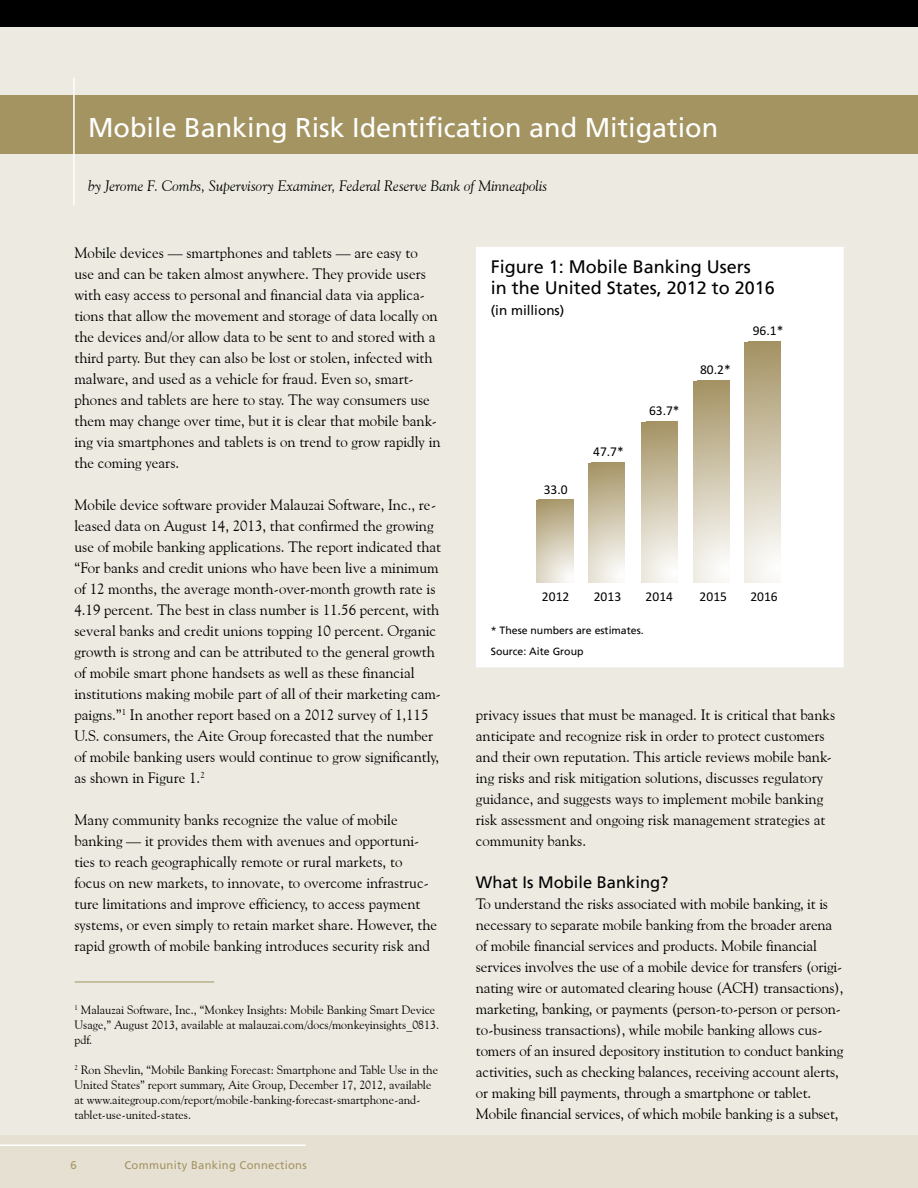
<style>
.page{position:relative;width:918px;height:1188px;background:#fff}
.page>*{position:absolute;margin:0;border:0;box-sizing:border-box;transform-origin:0 0}
.t1{font:27px "Frutiger LT";color:#fff}
.t2{font:18px/21px "Frutiger LT";color:#000}
.t3{font:16.5px "Frutiger LT";color:#000}
.t4{font:15px/21px "Goudy Old Style BT";color:#000}
.t5{font:italic 15px "Goudy Old Style BT";letter-spacing:.005em;color:#000}
.t6{font:13.5px "Calibri";color:#000}
.t7{font:13.5px "Frutiger LT";color:#000}
.t8{font:12px/15px "Goudy Old Style BT";color:#000}
.t9{font:11.25px "Frutiger LT";letter-spacing:.025em;color:#a39462}
.t10{font:10.5px/21.6px "Frutiger LT";color:#000}
</style>
<div class="page">
<div style="left:0;top:0;width:918px;height:28px;background:#000"></div>
<div style="left:0;top:1128px;width:918px;height:60px;background:#e6e0d3"></div>
<hr style="left:0;top:1144px;width:306px;height:2px;background:#fff">
<div style="left:0;top:28px;width:918px;height:1107px;background:#edeae1"></div>
<div style="left:0;top:96px;width:918px;height:58px;background:#a39462"></div>
<hr style="left:73px;top:78px;width:2px;height:127px;background:#fff">
<hr style="left:75px;top:982px;width:139px;height:1px;background:#a39462">
<div style="left:476px;top:247px;width:368px;height:420px;background:#fff"></div>
<svg style="left:537px;top:499px;width:37px;height:83px;background:#cfc6ae"></svg>
<svg style="left:588px;top:463px;width:37px;height:119px;background:#d0c7b0"></svg>
<div style="left:641px;top:422px;width:36px;height:160px;background:linear-gradient(to bottom,#a69567,#fdfcfb)"></div>
<div style="left:694px;top:380px;width:35px;height:202px;background:linear-gradient(to bottom,#a59465,#fefefe)"></div>
<div style="left:745px;top:341px;width:36px;height:241px;background:linear-gradient(to bottom,#a59364,#fff)"></div>
<h1 class="t1" style="left:88px;top:112px;width:632px">Mobile Banking Risk Identification and Mitigation</h1>
<p class="t5" style="left:88px;top:177px;width:461px">by Jerome F. Combs, Supervisory Examiner, Federal Reserve Bank of Minneapolis</p>
<p class="t4" style="left:74px;top:242px;width:368px">Mobile devices — smartphones and tablets — are easy to use and can be taken almost anywhere. They provide users with easy access to personal and financial data via applica&shy;tions that allow the movement and storage of data locally on the devices and/or allow data to be sent to and stored with a third party. But they can also be lost or stolen, infected with malware, and used as a vehicle for fraud. Even so, smart&shy;phones and tablets are here to stay. The way consumers use them may change over time, but it is clear that mobile bank&shy;ing via smartphones and tablets is on trend to grow rapidly in the coming years.</p>
<p class="t4" style="left:74px;top:494px;width:368px">Mobile device software provider Malauzai Software, Inc., re&shy;leased data on August 14, 2013, that confirmed the growing use of mobile banking applications. The report indicated that “For banks and credit unions who have been live a minimum of 12 months, the average month-over-month growth rate is 4.19 percent. The best in class number is 11.56 percent, with several banks and credit unions topping 10 percent. Organic growth is strong and can be attributed to the general growth of mobile smart phone handsets as well as these financial institutions making mobile part of all of their marketing cam&shy;paigns.”<sup>1</sup> In another report based on a 2012 survey of 1,115<br>U.S. consumers, the Aite Group forecasted that the number of mobile banking users would continue to grow significantly, as shown in Figure 1.<sup>2</sup></p>
<p class="t4" style="left:74px;top:809px;width:364px">Many community banks recognize the value of mobile banking — it provides them with avenues and opportuni&shy;ties to reach geographically remote or rural markets, to<br>focus on new markets, to innovate, to overcome infrastruc&shy;ture limitations and improve efficiency, to access payment systems, or even simply to retain market share. However, the rapid growth of mobile banking introduces security risk and</p>
<p class="t8" style="left:74px;top:1002px;width:366px"><sup>1</sup> Malauzai Software, Inc., “Monkey Insights: Mobile Banking Smart Device<br>Usage,” August 2013, available at malauzai.com/docs/monkeyinsights_0813. pdf.</p>
<p class="t8" style="left:74px;top:1062px;width:365px"><sup>2</sup> Ron Shevlin, “Mobile Banking Forecast: Smartphone and Table Use in the United States” report summary, Aite Group, December 17, 2012, available at www.aitegroup.com/report/mobile-banking-forecast-smartphone-and&shy;tablet-use-united-states.</p>
<p class="t9" style="left:71px;top:1159px;width:8px">6</p>
<p class="t9" style="left:125px;top:1159px;width:184px">Community Banking Connections</p>
<p class="t2" style="left:491px;top:256px;width:286px">Figure 1: Mobile Banking Users<br>in the U nited States, 2012 to 2016</p>
<p class="t7" style="left:491px;top:302px;width:75px">(in millions)</p>
<p class="t6" style="left:544px;top:481px;width:25px">33.0</p>
<p class="t6" style="left:593px;top:443px;width:32px">47.7*</p>
<p class="t6" style="left:649px;top:403px;width:32px">63.7*</p>
<p class="t6" style="left:700px;top:361px;width:32px">80.2*</p>
<p class="t6" style="left:753px;top:322px;width:32px">96.1*</p>
<p class="t6" style="left:542px;top:589px;width:29px">2012</p>
<p class="t6" style="left:594px;top:589px;width:29px">2013</p>
<p class="t6" style="left:646px;top:589px;width:29px">2014</p>
<p class="t6" style="left:700px;top:589px;width:29px">2015</p>
<p class="t6" style="left:750px;top:589px;width:29px">2016</p>
<p class="t10" style="left:491px;top:619px;width:154px">* These numbers are estimates.<br>Source: Aite Group</p>
<p class="t4" style="left:476px;top:704px;width:361px">privacy issues that must be managed. It is critical that banks anticipate and recognize risk in order to protect customers and their own reputation. This article reviews mobile bank&shy;ing risks and risk mitigation solutions, discusses regulatory guidance, and suggests ways to implement mobile banking risk assessment and ongoing risk management strategies at community banks.</p>
<p class="t3" style="left:476px;top:872px;width:194px">What Is Mobile Banking?</p>
<p class="t4" style="left:476px;top:893px;width:369px">To understand the risks associated with mobile banking, it is necessary to separate mobile banking from the broader arena of mobile financial services and products. Mobile financial services involves the use of a mobile device for transfers (origi&shy;nating wire or automated clearing house (ACH) transactions), marketing, banking, or payments (person-to-person or person&shy;to-business transactions), while mobile banking allows cus&shy;tomers of an insured depository institution to conduct banking activities, such as checking balances, receiving account alerts, or making bill payments, through a smartphone or tablet.<br>Mobile financial services, of which mobile banking is a subset,</p>
</div>
